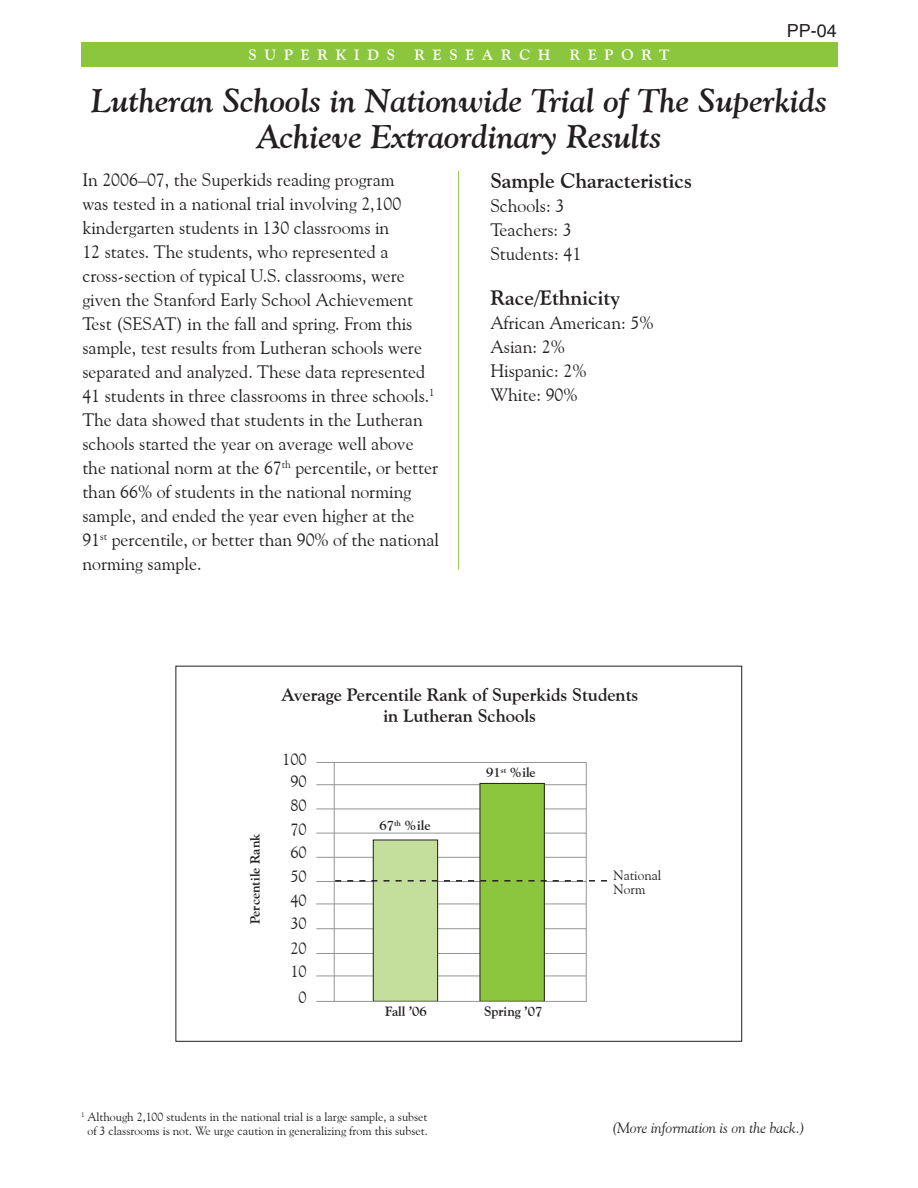
<style>
.page{position:relative;width:918px;height:1188px;background:#fff}
.page>*{position:absolute;margin:0;border:0;box-sizing:border-box;transform-origin:0 0}
.t1{font:italic 700 33px/36px "Goudy Old Style BT";color:#231f20;text-align:center}
.t2{font:700 21px "Goudy Old Style BT";color:#231f20}
.t3{font:18px/24px "Goudy Old Style BT";color:#231f20}
.t4{font:700 18px/21px "Goudy Old Style BT";color:#231f20;text-align:center}
.t5{font:18px "Helvetica";color:#231f20}
.t6{font:16.5px/23.7px "Goudy Old Style BT";color:#231f20;text-align:center}
.t7{font:italic 15px "Goudy Old Style BT";color:#231f20}
.t8{font:700 15px "Goudy Old Style BT";letter-spacing:.52em;color:#fff}
.t9{font:700 13.5px "Goudy Old Style BT";color:#231f20}
.t10{font:13.5px/13.5px "Goudy Old Style BT";color:#231f20}
.t11{font:12px/14.2px "Goudy Old Style BT";color:#231f20;text-align:center}
</style>
<div class="page">
<hr style="left:458px;top:171px;width:1px;height:398px;background:#8bc63e">
<div style="left:81px;top:42px;width:756px;height:25px;background:#8bc63e"></div>
<hr style="left:316px;top:784px;width:270px;height:1px;background:#939598">
<hr style="left:316px;top:809px;width:270px;height:1px;background:#939598">
<hr style="left:316px;top:833px;width:270px;height:1px;background:#939598">
<hr style="left:316px;top:857px;width:270px;height:1px;background:#939598">
<hr style="left:316px;top:881px;width:270px;height:1px;background:#939598">
<hr style="left:316px;top:904px;width:270px;height:1px;background:#939598">
<hr style="left:316px;top:928px;width:270px;height:1px;background:#939598">
<hr style="left:316px;top:953px;width:270px;height:1px;background:#939598">
<hr style="left:316px;top:976px;width:270px;height:1px;background:#939598">
<div style="left:373px;top:840px;width:65px;height:161px;background:#c4df9b"></div>
<div style="left:373px;top:840px;width:65px;height:162px;border:1px solid #231f20"></div>
<div style="left:480px;top:783px;width:64px;height:218px;background:#8bc63e"></div>
<div style="left:480px;top:783px;width:65px;height:219px;border:1px solid #231f20"></div>
<hr style="left:316px;top:762px;width:270px;height:1px;background:#939598">
<hr style="left:334px;top:763px;width:1px;height:239px;background:#939598">
<hr style="left:586px;top:762px;width:1px;height:240px;background:#939598">
<hr style="left:316px;top:1001px;width:270px;height:1px;background:#939598">
<svg style="left:335px;top:880px;width:272px;height:2px"></svg>
<p class="t8" style="left:248px;top:46px;width:148px">SUPERKIDS</p>
<p class="t8" style="left:415px;top:46px;width:137px">RESEARCH</p>
<p class="t8" style="left:570px;top:46px;width:101px">REPORT</p>
<p class="t5" style="left:787px;top:23px;width:52px">PP-04</p>
<h1 class="t1" style="left:91px;top:82px;width:737px">Lutheran Schools in Nationwide Trial of The Superkids<br>Achieve Extraordinary Results</h1>
<p class="t2" style="left:490px;top:168px;width:203px">Sample Characteristics</p>
<p class="t3" style="left:490px;top:194px;width:92px">Schools: 3<br>Teachers: 3<br>Students: 41</p>
<p class="t2" style="left:490px;top:285px;width:131px">Race/Ethnicity</p>
<p class="t3" style="left:490px;top:311px;width:165px">African American: 5%<br>Asian: 2%<br>Hispanic: 2%<br>White: 90%</p>
<p class="t3" style="left:82px;top:168px;width:358px">In 2006–07, the Superkids reading program<br>was tested in a national trial involving 2,100 kindergarten students in 130 classrooms in<br>12 states. The students, who represented a cross-section of typical U.S. classrooms, were given the Stanford Early School Achievement Test (SESAT) in the fall and spring. From this sample, test results from Lutheran schools were separated and analyzed. These data represented 41 students in three classrooms in three schools.<sup>1<br></sup>The data showed that students in the Lutheran schools started the year on average well above the national norm at the 67<sup>th</sup> percentile, or better than 66% of students in the national norming sample, and ended the year even higher at the 91<sup>st</sup> percentile, or better than 90% of the national norming sample.</p>
<p class="t9" style="left:247px;top:924px;width:92px;rotate:-90deg">Percentile Rank</p>
<p class="t4" style="left:281px;top:684px;width:359px">Average Percentile Rank of Superkids Students in Lutheran Schools</p>
<p class="t6" style="left:282px;top:748px;width:26px;line-height:21.9px">100<br>90</p>
<p class="t6" style="left:290px;top:793px;width:18px;text-align:justify">80<br>70<br>60<br>50<br>40<br>30</p>
<p class="t6" style="left:290px;top:937px;width:18px;line-height:23.1px;text-align:left">20<br>10</p>
<p class="t6" style="left:299px;top:985px;width:10px">0</p>
<p class="t9" style="left:379px;top:817px;width:53px">67<sup>th</sup> %ile</p>
<p class="t9" style="left:486px;top:764px;width:51px">91<sup>st</sup> %ile</p>
<p class="t9" style="left:385px;top:1003px;width:43px">Fall ’06</p>
<p class="t9" style="left:484px;top:1003px;width:60px">Spring ’07</p>
<p class="t10" style="left:614px;top:869px;width:49px">National<br>Norm</p>
<p class="t11" style="left:81px;top:1110px;width:348px"><sup>1</sup> Although 2,100 students in the national trial is a large sample, a subset of 3 classrooms is not. We urge caution in generalizing from this subset.</p>
<p class="t7" style="left:612px;top:1118px;width:195px">(More information is on the back.)</p>
</div>
